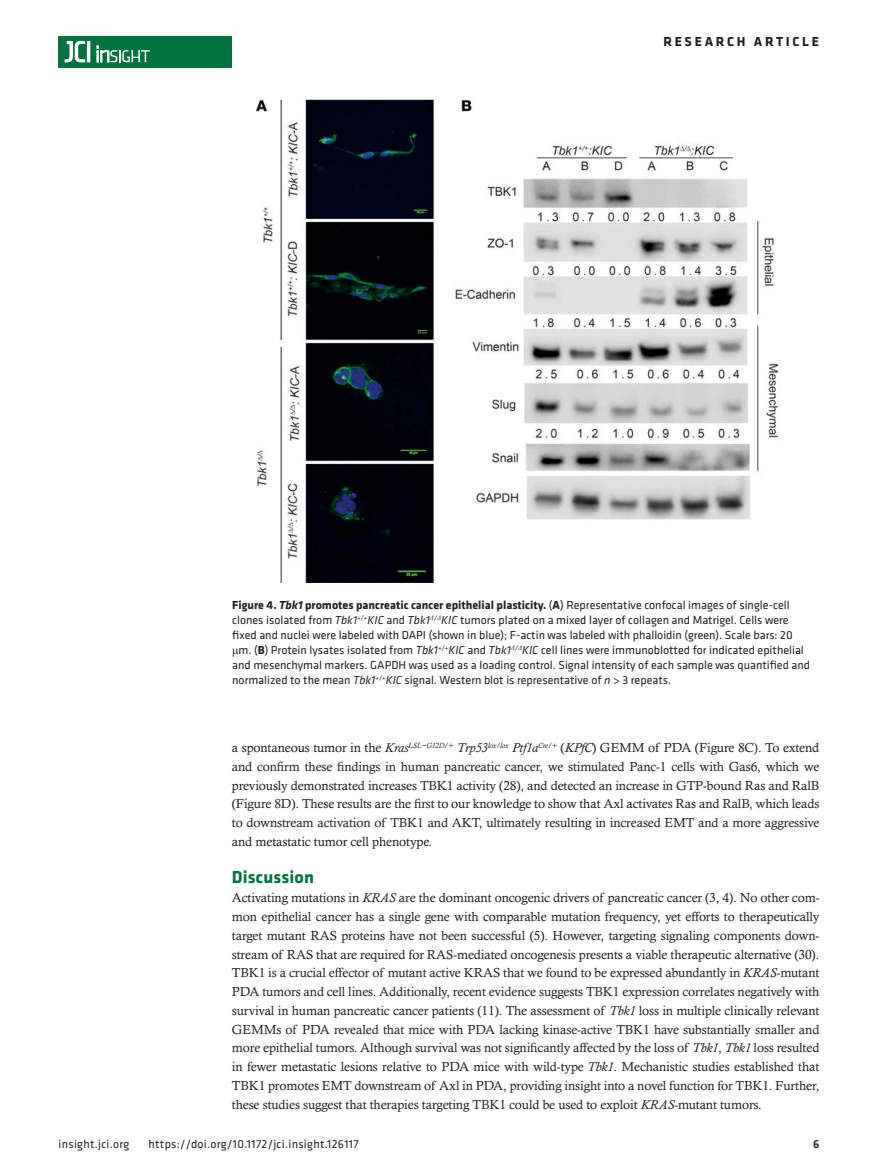
<style>
.page{position:relative;width:878px;height:1175px;background:#fff}
.page>*{position:absolute;margin:0;border:0;box-sizing:border-box;transform-origin:0 0}
.t1{font:700 18px "Klavika";letter-spacing:.01em;color:#00723e}
.t2{font:700 13.5px "Klavika Basic";letter-spacing:.2em;color:#231f20}
.t3{font:13.2px/18.8px "Calisto MT Std";letter-spacing:-.01em;color:#231f20;text-align:justify}
.t4{font:12px/15px "Klavika Basic";color:#231f20}
.t5{font:12px "Klavika Basic";letter-spacing:.025em;color:#231f20}
.t6{font:500 12px "Klavika Basic";color:#231f20}
.s1{font-weight:700}
.s2{font-weight:700;font-style:italic}
.s3{font-style:italic}
.s4{font-family:"Times New Roman"}
</style>
<div class="page">
<div style="left:59px;top:36px;width:173px;height:31px;background:#00723e"></div>
<hr style="left:87px;top:41px;width:3px;height:21px;background:#fff">
<svg style="left:64px;top:41px;width:21px;height:22px"></svg>
<svg style="left:97px;top:46px;width:53px;height:16px"></svg>
<img style="left:256px;top:99px;width:524px;height:484px">
<p class="t2" style="left:663px;top:32px;width:157px">RESEARCH ARTICLE</p>
<p class="t4" style="left:232px;top:597px;width:579px"><span class="s1">Figure 4.</span> <span class="s2">Tbk1</span> <span class="s1">promotes pancreatic cancer epithelial plasticity.</span> (<span class="s1">A</span>) Representative confocal images of single-cell clones isolated from <span class="s3">Tbk1</span><sup>+/+</sup><span class="s3">KIC</span> and <span class="s3">Tbk1</span><sup>Δ</sup><sup>/</sup><sup>Δ</sup><span class="s3">KIC</span> tumors plated on a mixed layer of collagen and Matrigel. Cells were fixed and nuclei were labeled with DAPI (shown in blue); F-actin was labeled with phalloidin (green). Scale bars: 20 <span class="s4">μ</span>m. (<span class="s1">B</span>) Protein lysates isolated from <span class="s3">Tbk1</span><sup>+/+</sup><span class="s3">KIC</span> and <span class="s3">Tbk1</span><sup>Δ</sup><sup>/</sup><sup>Δ</sup><span class="s3">KIC</span> cell lines were immunoblotted for indicated epithelial and mesenchymal markers. GAPDH was used as a loading control. Signal intensity of each sample was quantified and normalized to the mean <span class="s3">Tbk1</span><sup>+/+</sup><span class="s3">KIC</span> signal. Western blot is representative of <span class="s3">n</span> &gt; 3 repeats.</p>
<p class="t3" style="left:232px;top:738px;width:589px">a spontaneous tumor in the <span class="s3">Kras</span><sup>LSL−G12D/+</sup> <span class="s3">Trp53</span><sup>lox/lox</sup> <span class="s3">Ptf1a</span><sup>Cre/+</sup> (<span class="s3">KPfC</span>) GEMM of PDA (Figure 8C). To extend and confirm these findings in human pancreatic cancer, we stimulated Panc-1 cells with Gas6, which we previously demonstrated increases TBK1 activity (28), and detected an increase in GTP-bound Ras and RalB (Figure 8D). These results are the first to our knowledge to show that Axl activates Ras and RalB, which leads to downstream activation of TBK1 and AKT, ultimately resulting in increased EMT and a more aggressive and metastatic tumor cell phenotype.</p>
<h1 class="t1" style="left:232px;top:864px;width:84px">Discussion</h1>
<p class="t3" style="left:232px;top:888px;width:589px">Activating mutations in <span class="s3">KRAS</span> are the dominant oncogenic drivers of pancreatic cancer (3, 4). No other com&shy;mon epithelial cancer has a single gene with comparable mutation frequency, yet efforts to therapeutically target mutant RAS proteins have not been successful (5). However, targeting signaling components down&shy;stream of RAS that are required for RAS-mediated oncogenesis presents a viable therapeutic alternative (30).<br>TBK1 is a crucial effector of mutant active KRAS that we found to be expressed abundantly in <span class="s3">KRAS</span>-mutant PDA tumors and cell lines. Additionally, recent evidence suggests TBK1 expression correlates negatively with survival in human pancreatic cancer patients (11). The assessment of <span class="s3">Tbk1</span> loss in multiple clinically relevant GEMMs of PDA revealed that mice with PDA lacking kinase-active TBK1 have substantially smaller and more epithelial tumors. Although survival was not significantly affected by the loss of <span class="s3">Tbk1</span>, <span class="s3">Tbk1</span> loss resulted in fewer metastatic lesions relative to PDA mice with wild-type <span class="s3">Tbk1</span>. Mechanistic studies established that TBK1 promotes EMT downstream of Axl in PDA, providing insight into a novel function for TBK1. Further, these studies suggest that therapies targeting TBK1 could be used to exploit <span class="s3">KRAS</span>-mutant tumors.</p>
<p class="t5" style="left:58px;top:1135px;width:72px">insight.jci.org</p>
<p class="t5" style="left:148px;top:1135px;width:212px">https://doi.org/10.1172/jci.insight.126117</p>
<p class="t6" style="left:813px;top:1135px;width:8px">6</p>
</div>
